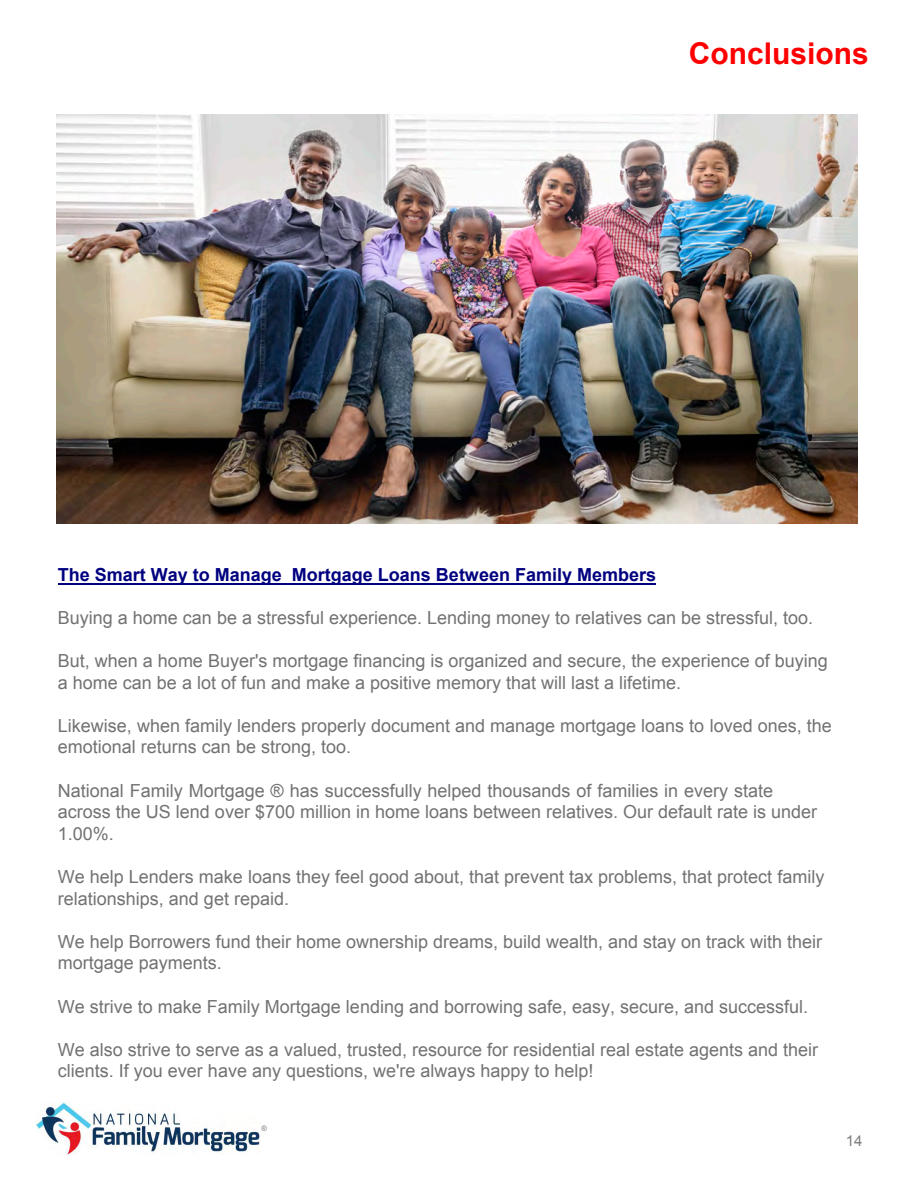
<style>
.page{position:relative;width:918px;height:1188px;background:#fff}
.page>*{position:absolute;margin:0;border:0;box-sizing:border-box;transform-origin:0 0}
.t1{font:700 30px "Arial";color:#f00}
.t2{font:18px/21.6px "Arial";color:#727272}
.t3{font:700 18px "Arial";color:#000080}
.t4{font:15px "Arial";color:#808080}
.t5{font:7.5px "Arial";color:#808080}
.s1{font-style:inherit}
</style>
<div class="page">
<img style="left:35px;top:1103px;width:225px;height:52px">
<hr style="left:58px;top:583px;width:598px;height:1px;background:#000080">
<img style="left:57px;top:114px;width:800px;height:409px">
<h1 class="t1" style="left:689px;top:32px;width:182px">Conclusions</h1>
<p class="t3" style="left:58px;top:562px;width:600px">The Smart Way to Manage Mortgage Loans Between Family Members</p>
<p class="t2" style="left:58px;top:607px;width:757px">Buying a home can be a stressful experience. Lending money to relatives can be stressful, too.</p>
<p class="t2" style="left:58px;top:650px;width:771px">But, when a home Buyer's mortgage financing is organized and secure, the experience of buying a home can be a lot of fun and <span class="s1">make a positive memory that will last a lifetime.</span></p>
<p class="t2" style="left:58px;top:715px;width:776px">Likewise, when family lenders properly document and manage mortgage loans to loved ones, the emotional returns can be strong, too.</p>
<p class="t2" style="left:58px;top:779px;width:761px">National Family Mortgage ® has successfully helped thousands of families in every state across the US lend over $700 million in home loans between relatives. Our default rate is under<br>1.00%.</p>
<p class="t2" style="left:58px;top:866px;width:768px">We help Lenders make loans they feel good about, that prevent tax problems, that protect family relationships, and get repaid.</p>
<p class="t2" style="left:58px;top:931px;width:766px">We help Borrowers fund their home ownership dreams, build wealth, and stay on track with their mortgage payments.</p>
<p class="t2" style="left:58px;top:995px;width:752px">We strive to make Family Mortgage lending and borrowing safe, easy, secure, and successful.</p>
<p class="t2" style="left:58px;top:1039px;width:762px">We also strive to serve as a valued, trusted, resource for residential real estate agents and their clients. If you ever have any questions, we're always happy to help!</p>
<p class="t5" style="left:262px;top:1124px;width:7px">®</p>
<p class="t4" style="left:846px;top:1130px;width:18px">14</p>
</div>
